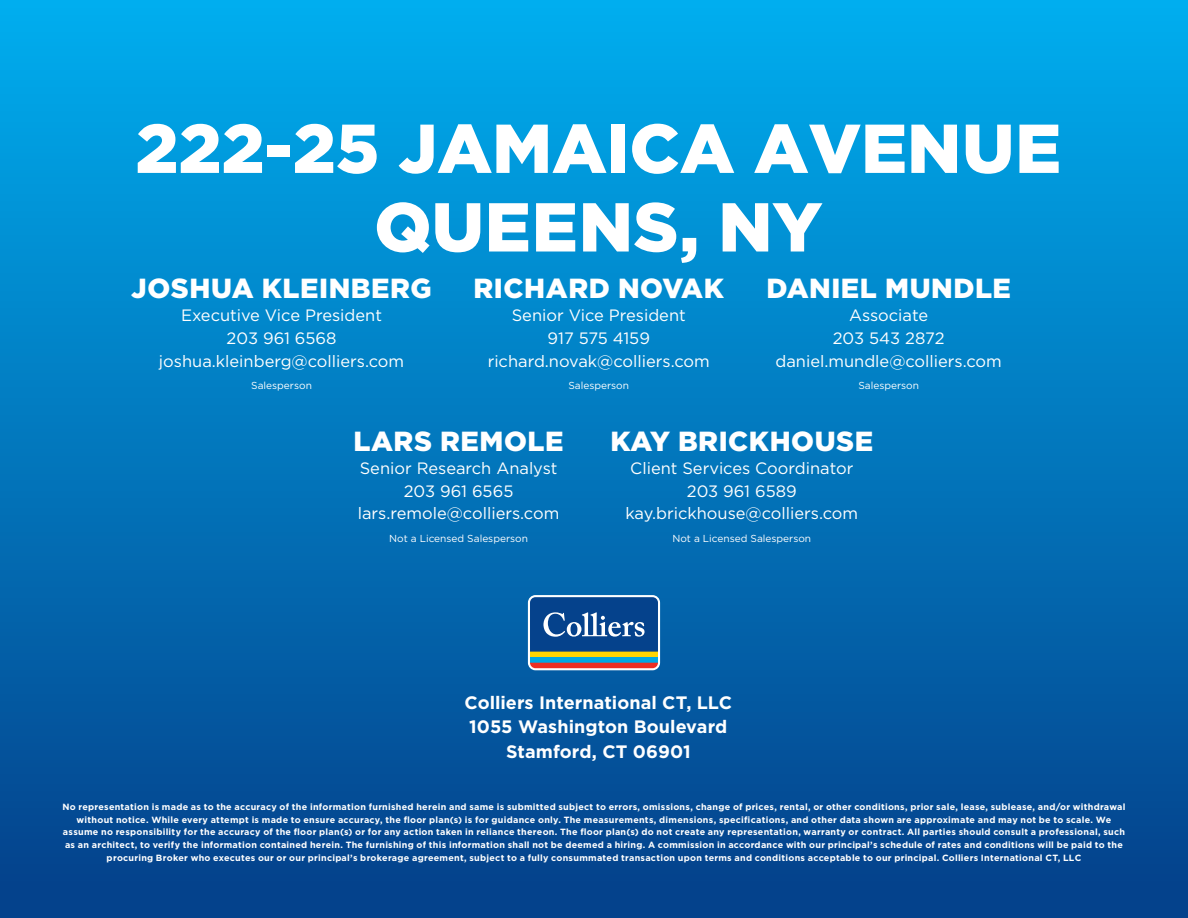
<style>
.page{position:relative;width:1188px;height:918px;background:#fff}
.page>*{position:absolute;margin:0;border:0;box-sizing:border-box;transform-origin:0 0}
.t1{font:900 69px "Gotham";color:#fff}
.t2{font:900 27.6px "Gotham Pro";letter-spacing:.02em;color:#fff}
.t3{font:700 18px "Gotham";letter-spacing:.005em;color:#fff}
.t4{font:16.5px/22.8px "Gotham Pro";color:#fff;text-align:center}
.t5{font:10.2px "Gotham Pro";color:#fff}
.t6{font:700 9px/12.6px "Gotham";letter-spacing:.03em;color:#fff;text-align:center}
</style>
<div class="page">
<div style="left:0;top:0;width:1188px;height:918px;background:linear-gradient(to bottom,#00aeef,#053f89)"></div>
<svg style="left:528px;top:595px;width:132px;height:75px"></svg>
<div style="left:530px;top:657px;width:128px;height:6px;background:#00a8e4"></div>
<div style="left:530px;top:652px;width:128px;height:5px;background:#fed503"></div>
<svg style="left:530px;top:663px;width:128px;height:5px"></svg>
<svg style="left:530px;top:597px;width:128px;height:55px;background:#225797"></svg>
<p class="t1" style="left:135px;top:101px;width:927px">222-25 JAMAICA AVENUE</p>
<p class="t1" style="left:374px;top:180px;width:450px">QUEENS, NY</p>
<h2 class="t2" style="left:131px;top:273px;width:302px">JOSHUA KLEINBERG</h2>
<h3 class="t4" style="left:159px;top:304px;width:247px">Executive Vice President<br>203 961 6568 joshua.kleinberg@colliers.com</h3>
<p class="t5" style="left:251px;top:380px;width:62px">Salesperson</p>
<h2 class="t2" style="left:474px;top:273px;width:252px">RICHARD NOVAK</h2>
<h3 class="t4" style="left:488px;top:304px;width:224px">Senior Vice President<br>917 575 4159 richard.novak@colliers.com</h3>
<p class="t5" style="left:568px;top:380px;width:62px">Salesperson</p>
<h2 class="t2" style="left:766px;top:273px;width:246px">DANIEL MUNDLE</h2>
<h3 class="t4" style="left:776px;top:304px;width:228px">Associate<br>203 543 2872 daniel.mundle@colliers.com</h3>
<p class="t5" style="left:858px;top:380px;width:62px">Salesperson</p>
<h2 class="t2" style="left:354px;top:425px;width:211px">LARS REMOLE</h2>
<h3 class="t4" style="left:358px;top:457px;width:203px">Senior Research Analyst<br>203 961 6565 lars.remole@colliers.com</h3>
<p class="t5" style="left:389px;top:533px;width:140px">Not a Licensed Salesperson</p>
<h2 class="t2" style="left:610px;top:425px;width:264px">KAY BRICKHOUSE</h2>
<h3 class="t4" style="left:625px;top:457px;width:234px">Client Services Coordinator<br>203 961 6589 kay.brickhouse@colliers.com</h3>
<p class="t5" style="left:672px;top:533px;width:140px">Not a Licensed Salesperson</p>
<p class="t3" style="left:465px;top:691px;width:269px">Colliers International CT, LLC</p>
<p class="t3" style="left:469px;top:715px;width:260px">1055 Washington Boulevard</p>
<p class="t3" style="left:506px;top:740px;width:186px">Stamford, CT 06901</p>
<p class="t6" style="left:62px;top:801px;width:1065px">No representation is made as to the accuracy of the information furnished herein and same is submitted subject to errors, omissions, change of prices, rental, or other conditions, prior sale, lease, sublease, and/or withdrawal without notice. While every attempt is made to ensure accuracy, the floor plan(s) is for guidance only. The measurements, dimensions, specifications, and other data shown are approximate and may not be to scale. We assume no responsibility for the accuracy of the floor plan(s) or for any action taken in reliance thereon. The floor plan(s) do not create any representation, warranty or contract. All parties should consult a professional, such as an architect, to verify the information contained herein. The furnishing of this information shall not be deemed a hiring. A commission in accordance with our principal’s schedule of rates and conditions will be paid to the procuring Broker who executes our or our principal’s brokerage agreement, subject to a fully consummated transaction upon terms and conditions acceptable to our principal. Colliers International CT, LLC</p>
</div>
